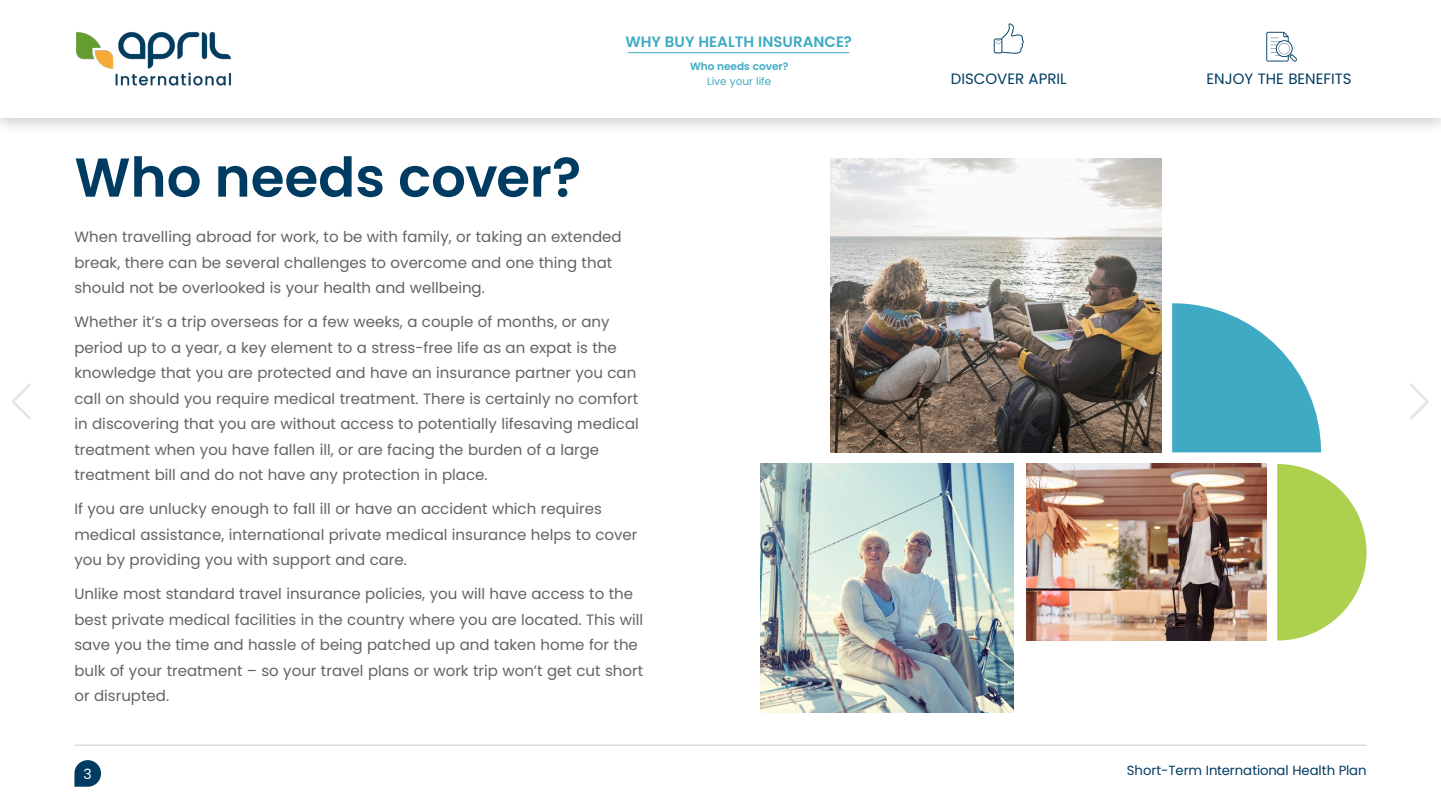
<style>
.page{position:relative;width:1441px;height:810px;background:#fff}
.page>*{position:absolute;margin:0;border:0;box-sizing:border-box;transform-origin:0 0}
.t1{font:600 54.6px "Poppins";color:#003c61}
.t2{font:15px/25.5px "Poppins";color:#646363}
.t3{font:15px "Poppins";color:#003c61}
.t4{font:600 15px "Poppins";color:#3eaac4}
.t5{font:14.1px "Poppins";color:#fff}
.t6{font:13.2px "Poppins";color:#003c61}
.t7{font:600 10.5px "Poppins";color:#3eaac4}
.t8{font:10.5px "Poppins";color:#3eaac4}
</style>
<div class="page">
<div style="left:0;top:0;width:1440px;height:136px;background:#000;opacity:.2"></div>
<div style="left:0;top:0;width:1440px;height:118px;background:#fff"></div>
<hr style="left:628px;top:52px;width:221px;height:1px;background:#3eaac4">
<svg style="left:1266px;top:32px;width:30px;height:30px"></svg>
<svg style="left:993px;top:23px;width:30px;height:31px"></svg>
<hr style="left:74px;top:745px;width:1292px;height:1px;background:#ccc">
<svg style="left:1410px;top:383px;width:18px;height:37px"></svg>
<svg style="left:12px;top:384px;width:19px;height:36px"></svg>
<svg style="left:74px;top:760px;width:27px;height:27px"></svg>
<img style="left:76px;top:31px;width:155px;height:55px">
<svg style="left:1172px;top:303px;width:148px;height:149px"></svg>
<svg style="left:1277px;top:464px;width:89px;height:177px"></svg>
<img style="left:830px;top:158px;width:331px;height:294px">
<img style="left:760px;top:464px;width:253px;height:248px">
<img style="left:1026px;top:464px;width:240px;height:177px">
<p class="t4" style="left:625px;top:33px;width:228px">WHY BUY HEALTH INSURANCE?</p>
<h1 class="t1" style="left:74px;top:146px;width:508px">Who needs cover?</h1>
<p class="t2" style="left:74px;top:224px;width:548px">When travelling abroad for work, to be with family, or taking an extended break, there can be several challenges to overcome and one thing that should not be overlooked is your health and wellbeing.</p>
<p class="t2" style="left:74px;top:309px;width:566px">Whether it’s a trip overseas for a few weeks, a couple of months, or any period up to a year, a key element to a stress-free life as an expat is the knowledge that you are protected and have an insurance partner you can call on should you require medical treatment. There is certainly no comfort in discovering that you are without access to potentially lifesaving medical treatment when you have fallen ill, or are facing the burden of a large treatment bill and do not have any protection in place.</p>
<p class="t2" style="left:74px;top:496px;width:564px">If you are unlucky enough to fall ill or have an accident which requires medical assistance, international private medical insurance helps to cover you by providing you with support and care.</p>
<p class="t2" style="left:74px;top:581px;width:570px">Unlike most standard travel insurance policies, you will have access to the best private medical facilities in the country where you are located. This will save you the time and hassle of being patched up and taken home for the bulk of your treatment – so your travel plans or work trip won’t get cut short or disrupted.</p>
<p class="t5" style="left:84px;top:766px;width:10px">3</p>
<p class="t7" style="left:690px;top:60px;width:100px">Who needs cover?</p>
<p class="t8" style="left:707px;top:75px;width:66px">Live your life</p>
<p class="t3" style="left:950px;top:71px;width:117px">DISCOVER APRIL</p>
<p class="t3" style="left:1206px;top:71px;width:147px">ENJOY THE BENEFITS</p>
<p class="t6" style="left:1126px;top:763px;width:241px">Short-Term International Health Plan</p>
</div>
